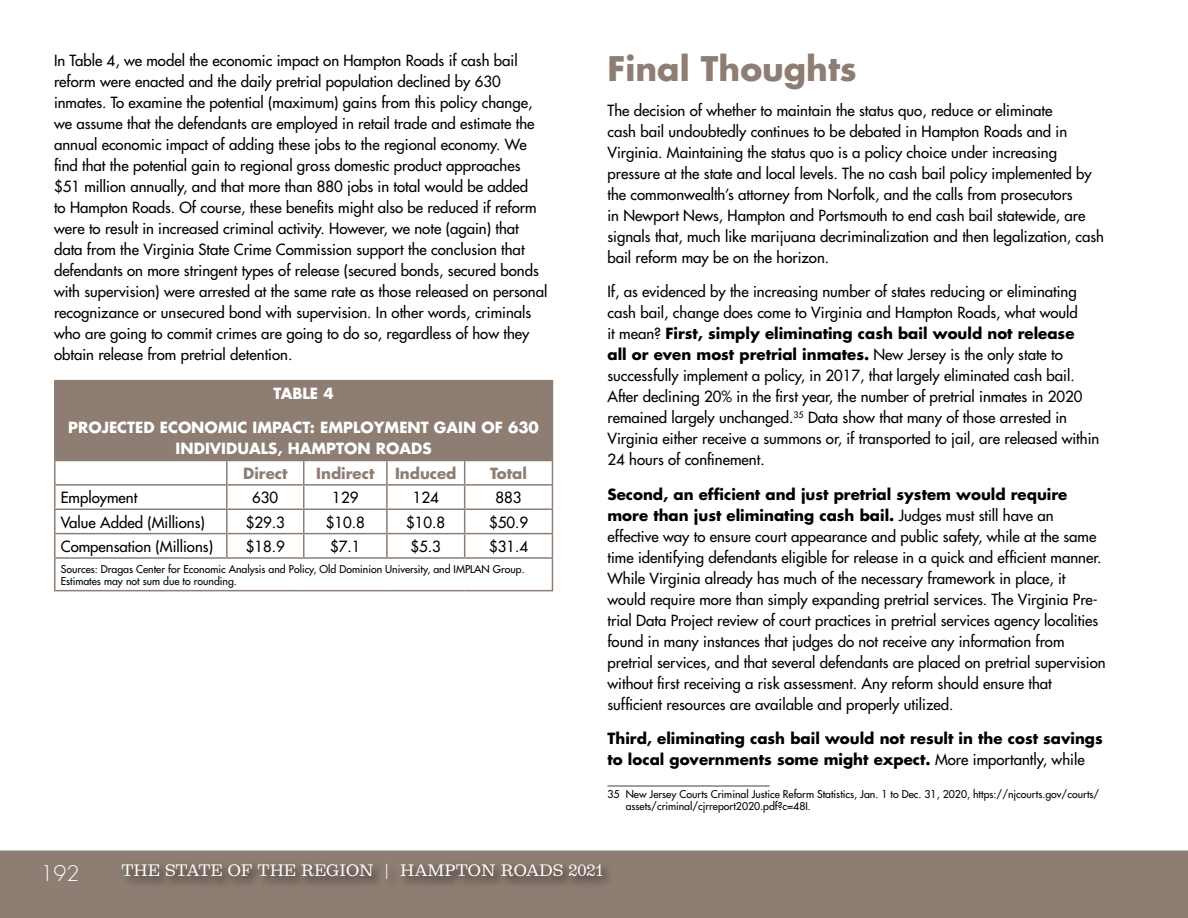
<style>
.page{position:relative;width:1188px;height:918px;background:#fff}
.page>*{position:absolute;margin:0;border:0;box-sizing:border-box;transform-origin:0 0}
.t1{font:700 33px "Futura Std";color:#8d7d72}
.t2{font:300 21px "Futura Std";color:#fff}
.t3{font:500 15px/21px "Futura Std";color:#000}
.t4{font:700 15px/21px "Futura Std";color:#000}
.t5{font:700 15px/21px "Futura Std";color:#fff;text-align:center}
.t6{font:15px "Belizio";color:#fff}
.t7{font:700 15px "Futura Std";color:#8d7d72}
.t8{font:500 10.5px/12px "Futura Std";color:#000}
.s1{font-weight:700}
.s2{font-weight:500}
</style>
<div class="page">
<div style="left:0;top:850px;width:1188px;height:68px;background:#8d7d72"></div>
<div style="left:119px;top:861px;width:495px;height:30px;background:#000;opacity:.75"></div>
<div style="left:55px;top:381px;width:497px;height:79px;background:#8d7d72"></div>
<hr style="left:54px;top:380px;width:173px;height:1px;background:#8d7d72">
<hr style="left:54px;top:381px;width:2px;height:79px;background:#8d7d72">
<hr style="left:227px;top:380px;width:77px;height:1px;background:#8d7d72">
<hr style="left:304px;top:380px;width:83px;height:1px;background:#8d7d72">
<hr style="left:387px;top:380px;width:78px;height:1px;background:#8d7d72">
<hr style="left:465px;top:380px;width:88px;height:1px;background:#8d7d72">
<hr style="left:552px;top:381px;width:1px;height:79px;background:#8d7d72">
<hr style="left:54px;top:460px;width:173px;height:1px;background:#8d7d72">
<hr style="left:54px;top:461px;width:2px;height:23px;background:#8d7d72">
<hr style="left:227px;top:460px;width:77px;height:1px;background:#8d7d72">
<hr style="left:226px;top:461px;width:2px;height:23px;background:#8d7d72">
<hr style="left:304px;top:460px;width:83px;height:1px;background:#8d7d72">
<hr style="left:387px;top:460px;width:78px;height:1px;background:#8d7d72">
<hr style="left:386px;top:461px;width:2px;height:23px;background:#8d7d72">
<hr style="left:465px;top:460px;width:88px;height:1px;background:#8d7d72">
<hr style="left:54px;top:484px;width:173px;height:2px;background:#8d7d72">
<hr style="left:54px;top:486px;width:2px;height:22px;background:#8d7d72">
<hr style="left:227px;top:484px;width:77px;height:2px;background:#8d7d72">
<hr style="left:226px;top:486px;width:2px;height:22px;background:#8d7d72">
<hr style="left:304px;top:484px;width:83px;height:2px;background:#8d7d72">
<hr style="left:387px;top:484px;width:78px;height:2px;background:#8d7d72">
<hr style="left:386px;top:486px;width:2px;height:22px;background:#8d7d72">
<hr style="left:465px;top:484px;width:88px;height:2px;background:#8d7d72">
<hr style="left:54px;top:508px;width:173px;height:2px;background:#8d7d72">
<hr style="left:54px;top:510px;width:2px;height:23px;background:#8d7d72">
<hr style="left:227px;top:508px;width:77px;height:2px;background:#8d7d72">
<hr style="left:226px;top:510px;width:2px;height:23px;background:#8d7d72">
<hr style="left:304px;top:508px;width:83px;height:2px;background:#8d7d72">
<hr style="left:387px;top:508px;width:78px;height:2px;background:#8d7d72">
<hr style="left:386px;top:510px;width:2px;height:23px;background:#8d7d72">
<hr style="left:465px;top:508px;width:88px;height:2px;background:#8d7d72">
<hr style="left:54px;top:533px;width:173px;height:1px;background:#8d7d72">
<hr style="left:54px;top:534px;width:2px;height:23px;background:#8d7d72">
<hr style="left:227px;top:533px;width:77px;height:1px;background:#8d7d72">
<hr style="left:226px;top:534px;width:2px;height:23px;background:#8d7d72">
<hr style="left:304px;top:533px;width:83px;height:1px;background:#8d7d72">
<svg style="left:303px;top:461px;width:1px;height:96px"></svg>
<hr style="left:387px;top:533px;width:78px;height:1px;background:#8d7d72">
<hr style="left:386px;top:534px;width:2px;height:23px;background:#8d7d72">
<hr style="left:465px;top:533px;width:88px;height:1px;background:#8d7d72">
<svg style="left:464px;top:461px;width:1px;height:96px"></svg>
<svg style="left:552px;top:461px;width:1px;height:96px"></svg>
<hr style="left:54px;top:557px;width:173px;height:2px;background:#8d7d72">
<hr style="left:54px;top:559px;width:2px;height:31px;background:#8d7d72">
<hr style="left:227px;top:557px;width:77px;height:2px;background:#8d7d72">
<hr style="left:304px;top:557px;width:83px;height:2px;background:#8d7d72">
<hr style="left:387px;top:557px;width:78px;height:2px;background:#8d7d72">
<hr style="left:465px;top:557px;width:88px;height:2px;background:#8d7d72">
<hr style="left:552px;top:559px;width:1px;height:31px;background:#8d7d72">
<hr style="left:54px;top:590px;width:173px;height:1px;background:#8d7d72">
<hr style="left:227px;top:590px;width:77px;height:1px;background:#8d7d72">
<hr style="left:304px;top:590px;width:83px;height:1px;background:#8d7d72">
<hr style="left:387px;top:590px;width:78px;height:1px;background:#8d7d72">
<hr style="left:465px;top:590px;width:88px;height:1px;background:#8d7d72">
<hr style="left:608px;top:785px;width:162px;height:2px;background:#8d7d72">
<p class="t3" style="left:54px;top:50px;width:495px">In Table 4, we model the economic impact on Hampton Roads if cash bail reform were enacted and the daily pretrial population declined by 630 inmates. To examine the potential (maximum) gains from this policy change, we assume that the defendants are employed in retail trade and estimate the annual economic impact of adding these jobs to the regional economy. We find that the potential gain to regional gross domestic product approaches $51 million annually, and that more than 880 jobs in total would be added<br>to Hampton Roads. Of course, these benefits might also be reduced if reform were to result in increased criminal activity. However, we note (again) that data from the Virginia State Crime Commission support the conclusion that defendants on more stringent types of release (secured bonds, secured bonds with supervision) were arrested at the same rate as those released on personal recognizance or unsecured bond with supervision. In other words, criminals who are going to commit crimes are going to do so, regardless of how they obtain release from pretrial detention.</p>
<p class="t5" style="left:274px;top:383px;width:62px">TABLE 4</p>
<p class="t5" style="left:68px;top:417px;width:472px">PROJECTED ECONOMIC IMPACT: EMPLOYMENT GAIN OF 630<br>INDIVIDUALS, HAMPTON ROADS</p>
<p class="t7" style="left:243px;top:463px;width:46px">Direct</p>
<p class="t7" style="left:316px;top:463px;width:60px">Indirect</p>
<p class="t7" style="left:395px;top:463px;width:63px">Induced</p>
<p class="t7" style="left:490px;top:463px;width:38px">Total</p>
<p class="t3" style="left:61px;top:487px;width:78px">Employment</p>
<p class="t3" style="left:252px;top:487px;width:28px">630</p>
<p class="t3" style="left:332px;top:487px;width:28px">129</p>
<p class="t3" style="left:413px;top:487px;width:28px">124</p>
<p class="t3" style="left:496px;top:487px;width:28px">883</p>
<p class="t3" style="left:61px;top:512px;width:146px">Value Added (Millions)</p>
<p class="t3" style="left:246px;top:512px;width:41px">$29.3</p>
<p class="t3" style="left:326px;top:512px;width:41px">$10.8</p>
<p class="t3" style="left:406px;top:512px;width:41px">$10.8</p>
<p class="t3" style="left:489px;top:512px;width:41px">$50.9</p>
<p class="t3" style="left:61px;top:536px;width:154px">Compensation (Millions)</p>
<p class="t3" style="left:246px;top:536px;width:41px">$18.9</p>
<p class="t3" style="left:330px;top:536px;width:32px">$7.1</p>
<p class="t3" style="left:411px;top:536px;width:32px">$5.3</p>
<p class="t3" style="left:489px;top:536px;width:41px">$31.4</p>
<p class="t8" style="left:61px;top:563px;width:465px">Sources: Dragas Center for Economic Analysis and Policy, Old Dominion University, and IMPLAN Group.<br>Estimates may not sum due to rounding.</p>
<h1 class="t1" style="left:608px;top:47px;width:251px">Final Thoughts</h1>
<p class="t3" style="left:608px;top:100px;width:498px">The decision of whether to maintain the status quo, reduce or eliminate<br>cash bail undoubtedly continues to be debated in Hampton Roads and in Virginia. Maintaining the status quo is a policy choice under increasing pressure at the state and local levels. The no cash bail policy implemented by the commonwealth’s attorney from Norfolk, and the calls from prosecutors<br>in Newport News, Hampton and Portsmouth to end cash bail statewide, are signals that, much like marijuana decriminalization and then legalization, cash bail reform may be on the horizon.</p>
<p class="t3" style="left:607px;top:281px;width:493px">If, as evidenced by the increasing number of states reducing or eliminating cash bail, change does come to Virginia and Hampton Roads, what would<br>it mean? <span class="s1">First, simply eliminating cash bail would not release<br>all or even most pretrial inmates.</span> New Jersey is the only state to successfully implement a policy, in 2017, that largely eliminated cash bail.<br>After declining 20% in the first year, the number of pretrial inmates in 2020 remained largely unchanged.<sup>35</sup> Data show that many of those arrested in Virginia either receive a summons or, if transported to jail, are released within 24 hours of confinement.</p>
<p class="t3" style="left:607px;top:484px;width:500px"><span class="s1">Second, an efficient and just pretrial system would require more than just eliminating cash bail.</span> Judges must still have an effective way to ensure court appearance and public safety, while at the same time identifying defendants eligible for release in a quick and efficient manner.<br>While Virginia already has much of the necessary framework in place, it would require more than simply expanding pretrial services. The Virginia Pre&shy;trial Data Project review of court practices in pretrial services agency localities found in many instances that judges do not receive any information from pretrial services, and that several defendants are placed on pretrial supervision without first receiving a risk assessment. Any reform should ensure that sufficient resources are available and properly utilized.</p>
<p class="t4" style="left:607px;top:728px;width:497px">Third, eliminating cash bail would not result in the cost savings to local governments some might expect. <span class="s2">More importantly, while</span></p>
<p class="t8" style="left:626px;top:788px;width:475px;text-indent:-18px">35 New Jersey Courts Criminal Justice Reform Statistics, Jan. 1 to Dec. 31, 2020, https://njcourts.gov/courts/ assets/criminal/cjrreport2020.pdf?c=48I.</p>
<h2 class="t2" style="left:40px;top:861px;width:41px">192</h2>
<p class="t6" style="left:122px;top:861px;width:483px">THE STATE OF THE REGION | HAMPTON ROADS 2021</p>
</div>
